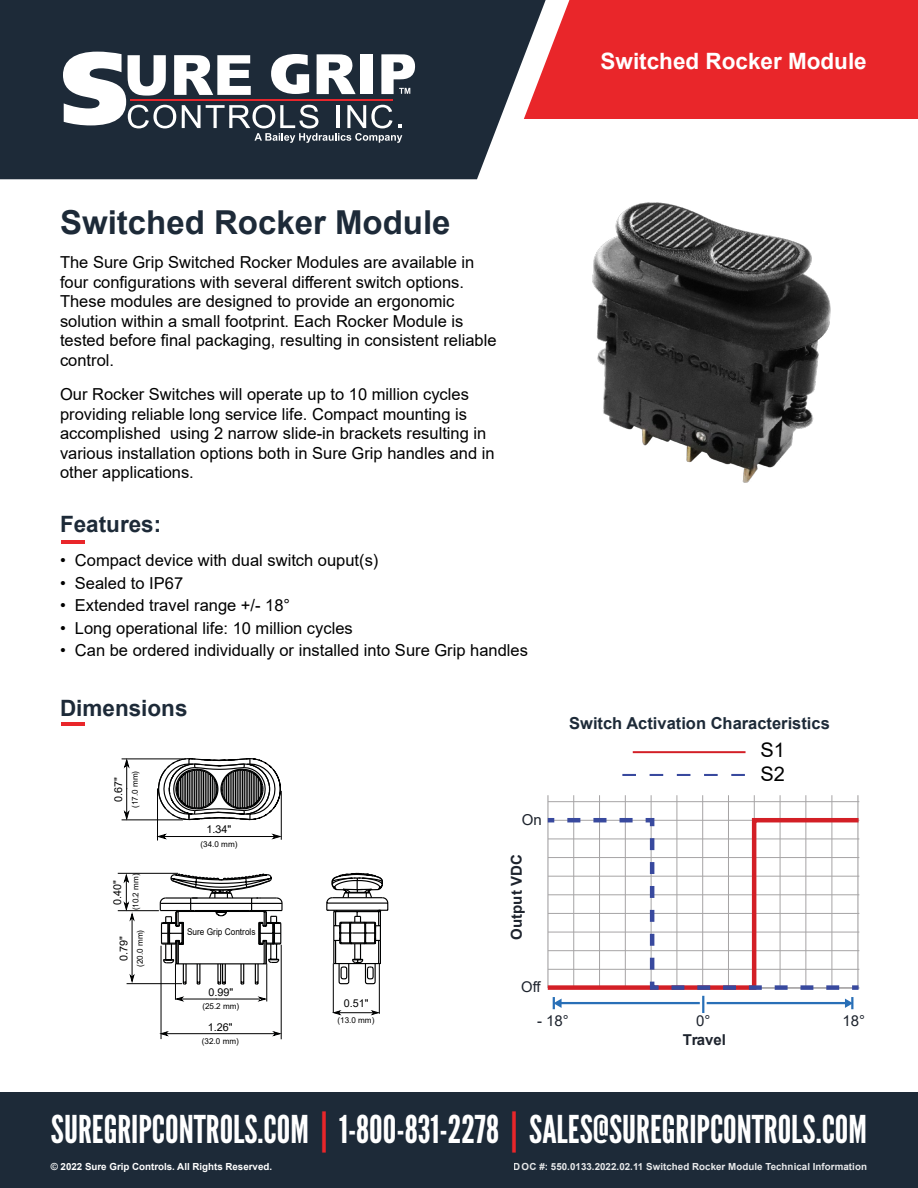
<style>
.page{position:relative;width:918px;height:1188px;background:#fff}
.page>*{position:absolute;margin:0;border:0;box-sizing:border-box;transform-origin:0 0}
.t1{font:38.25px "League Gothic";color:#fff}
.t2{font:700 33px "Arial";color:#1d2a38}
.t3{font:700 22.5px "Arial";color:#fff}
.t4{font:700 22.5px "Arial";color:#1d2a38}
.t5{font:19.95px/24px "Arial";color:#000101}
.t6{font:16.5px/19.5px "Arial";color:#000}
.t7{font:700 16.5px "Arial";color:#1d2a38}
.t8{font:700 15px "Arial";color:#1d232d}
.t9{font:15px "Arial";color:#1d232d}
.t10{font:14.85px "Arial";color:#1d232d}
.t11{font:10.8px "Arial";color:#000101}
.t12{font:700 9.75px "Arial";letter-spacing:.005em;color:#fff}
.t13{font:9.3px "Arial";color:#000101;scale:.9 1}
.t14{font:8.1px "Arial";color:#000101}
.s1{color:#e9262a}
</style>
<div class="page">
<div style="left:251px;top:0;width:667px;height:118px;background:#e9262a"></div>
<svg style="left:546px;top:0;width:23px;height:119px"></svg>
<svg style="left:0;top:0;width:546px;height:179px;background:#313b48"></svg>
<svg style="left:63px;top:52px;width:352px;height:91px"></svg>
<div style="left:0;top:1093px;width:918px;height:95px;background:#1d2a38"></div>
<hr style="left:62px;top:540px;width:23px;height:3px;background:#e9262a">
<hr style="left:62px;top:723px;width:23px;height:3px;background:#e9262a">
<img style="left:592px;top:202px;width:239px;height:281px">
<hr style="left:547px;top:795px;width:2px;height:193px;background:#a6a4a5">
<hr style="left:573px;top:795px;width:1px;height:193px;background:#a6a4a5">
<hr style="left:599px;top:795px;width:1px;height:193px;background:#a6a4a5">
<hr style="left:625px;top:795px;width:1px;height:193px;background:#a6a4a5">
<hr style="left:651px;top:795px;width:1px;height:193px;background:#a6a4a5">
<hr style="left:677px;top:795px;width:1px;height:193px;background:#a6a4a5">
<hr style="left:702px;top:795px;width:1px;height:193px;background:#a6a4a5">
<hr style="left:728px;top:795px;width:1px;height:193px;background:#a6a4a5">
<hr style="left:754px;top:795px;width:1px;height:193px;background:#a6a4a5">
<hr style="left:780px;top:795px;width:1px;height:193px;background:#a6a4a5">
<hr style="left:806px;top:795px;width:1px;height:193px;background:#a6a4a5">
<hr style="left:832px;top:795px;width:1px;height:193px;background:#a6a4a5">
<hr style="left:857px;top:795px;width:2px;height:193px;background:#a6a4a5">
<hr style="left:548px;top:801px;width:311px;height:1px;background:#a6a4a5">
<hr style="left:560px;top:1002px;width:140px;height:2px;background:#286fb7">
<hr style="left:707px;top:1002px;width:140px;height:2px;background:#286fb7">
<svg style="left:702px;top:996px;width:2px;height:17px"></svg>
<svg style="left:553px;top:997px;width:9px;height:12px"></svg>
<svg style="left:845px;top:997px;width:8px;height:12px"></svg>
<svg style="left:547px;top:816px;width:313px;height:174px"></svg>
<hr style="left:633px;top:751px;width:113px;height:2px;background:#d31f26">
<svg style="left:622px;top:774px;width:123px;height:2px"></svg>
<svg style="left:157px;top:758px;width:125px;height:63px"></svg>
<hr style="left:159px;top:836px;width:120px;height:1px;background:#000101">
<svg style="left:158px;top:834px;width:9px;height:5px"></svg>
<svg style="left:272px;top:834px;width:9px;height:5px"></svg>
<hr style="left:157px;top:788px;width:1px;height:53px;background:#000101">
<hr style="left:281px;top:791px;width:1px;height:49px;background:#000101">
<hr style="left:126px;top:761px;width:1px;height:57px;background:#000101">
<svg style="left:124px;top:810px;width:6px;height:11px"></svg>
<svg style="left:124px;top:759px;width:6px;height:10px"></svg>
<hr style="left:122px;top:758px;width:61px;height:1px;background:#000101">
<hr style="left:122px;top:819px;width:61px;height:1px;background:#000101">
<hr style="left:177px;top:999px;width:87px;height:1px;background:#000101">
<svg style="left:176px;top:996px;width:8px;height:6px"></svg>
<svg style="left:258px;top:996px;width:9px;height:6px"></svg>
<hr style="left:175px;top:964px;width:1px;height:36px;background:#000101">
<hr style="left:266px;top:964px;width:1px;height:37px;background:#000101">
<hr style="left:162px;top:1033px;width:117px;height:1px;background:#000101">
<svg style="left:272px;top:1031px;width:9px;height:5px"></svg>
<svg style="left:159px;top:1031px;width:10px;height:5px"></svg>
<hr style="left:281px;top:945px;width:1px;height:94px;background:#000101">
<hr style="left:161px;top:946px;width:1px;height:93px;background:#000101">
<hr style="left:132px;top:915px;width:1px;height:66px;background:#000101">
<svg style="left:130px;top:974px;width:5px;height:9px"></svg>
<hr style="left:118px;top:910px;width:41px;height:1px;background:#000101">
<hr style="left:127px;top:983px;width:55px;height:1px;background:#000101">
<hr style="left:126px;top:876px;width:1px;height:33px;background:#000101">
<svg style="left:124px;top:901px;width:11px;height:20px"></svg>
<svg style="left:124px;top:874px;width:5px;height:9px"></svg>
<hr style="left:118px;top:873px;width:60px;height:1px;background:#000101">
<svg style="left:159px;top:872px;width:124px;height:113px"></svg>
<svg style="left:326px;top:872px;width:63px;height:113px"></svg>
<hr style="left:335px;top:1012px;width:42px;height:1px;background:#000101">
<svg style="left:332px;top:1010px;width:9px;height:5px"></svg>
<svg style="left:371px;top:1010px;width:8px;height:5px"></svg>
<hr style="left:333px;top:964px;width:1px;height:49px;background:#000101">
<hr style="left:379px;top:964px;width:1px;height:50px;background:#000101">
<h3 class="t3" style="left:601px;top:46px;width:268px">Switched Rocker Module</h3>
<h2 class="t2" style="left:60px;top:199px;width:392px">Switched Rocker Module</h2>
<p class="t6" style="left:60px;top:253px;width:438px">The Sure Grip Switched Rocker Modules are available in four configurations with several different switch options.<br>These modules are designed to provide an ergonomic solution within a small footprint. Each Rocker Module is tested before final packaging, resulting in consistent reliable control.</p>
<p class="t6" style="left:60px;top:385px;width:436px">Our Rocker Switches will operate up to 10 million cycles providing reliable long service life. Compact mounting is accomplished using 2 narrow slide-in brackets resulting in various installation options both in Sure Grip handles and in other applications.</p>
<h3 class="t4" style="left:60px;top:508px;width:103px">Features:</h3>
<p class="t6" style="left:60px;top:551px;width:320px">• Compact device with dual switch ouput(s)</p>
<p class="t6" style="left:60px;top:573px;width:125px">• Sealed to IP67</p>
<p class="t6" style="left:60px;top:596px;width:232px">• Extended travel range +/- 18°</p>
<p class="t6" style="left:60px;top:618px;width:294px">• Long operational life: 10 million cycles</p>
<p class="t6" style="left:60px;top:641px;width:469px">• Can be ordered individually or installed into Sure Grip handles</p>
<h3 class="t4" style="left:60px;top:692px;width:129px">Dimensions</h3>
<p class="t11" style="left:111px;top:802px;width:26px;rotate:-90deg">0.67"</p>
<p class="t14" style="left:130px;top:808px;width:38px;rotate:-90deg">(17.0 mm)</p>
<p class="t14" style="left:130px;top:910px;width:38px;rotate:-90deg">(10.2 mm)</p>
<p class="t11" style="left:110px;top:905px;width:26px;rotate:-90deg">0.40"</p>
<p class="t11" style="left:116px;top:961px;width:26px;rotate:-90deg">0.79"</p>
<p class="t14" style="left:134px;top:967px;width:38px;rotate:-90deg">(20.0 mm)</p>
<p class="t11" style="left:206px;top:821px;width:26px">1.34"</p>
<p class="t14" style="left:201px;top:838px;width:38px">(34.0 mm)</p>
<p class="t13" style="left:187px;top:925px;width:78px">Sure Grip Controls</p>
<p class="t9" style="left:522px;top:810px;width:22px">On</p>
<p class="t8" style="left:506px;top:940px;width:86px;rotate:-90deg">Output VDC</p>
<p class="t7" style="left:569px;top:712px;width:262px">Switch Activation Characteristics</p>
<p class="t5" style="left:760px;top:738px;width:26px">S1<br>S2</p>
<p class="t11" style="left:209px;top:985px;width:26px">0.99"</p>
<p class="t11" style="left:208px;top:1019px;width:26px">1.26"</p>
<p class="t14" style="left:202px;top:1001px;width:38px">(25.2 mm)</p>
<p class="t14" style="left:202px;top:1035px;width:38px">(32.0 mm)</p>
<p class="t11" style="left:344px;top:996px;width:26px">0.51"</p>
<p class="t14" style="left:338px;top:1014px;width:38px">(13.0 mm)</p>
<p class="t10" style="left:521px;top:976px;width:21px">Off</p>
<p class="t9" style="left:537px;top:1011px;width:33px">- 18°</p>
<p class="t9" style="left:696px;top:1011px;width:16px">0°</p>
<p class="t9" style="left:842px;top:1011px;width:24px">18°</p>
<p class="t8" style="left:683px;top:1029px;width:45px">Travel</p>
<h1 class="t1" style="left:51px;top:1107px;width:818px">SUREGRIPCONTROLS.COM <span class="s1">|</span> 1-800-831-2278 <span class="s1">|</span> SALES@SUREGRIPCONTROLS.COM</h1>
<p class="t12" style="left:51px;top:1160px;width:223px">© 2022 Sure Grip Controls. All Rights Reserved.</p>
<p class="t12" style="left:514px;top:1160px;width:355px">DOC #: 550.0133.2022.02.11 Switched Rocker Module Technical Information</p>
</div>
